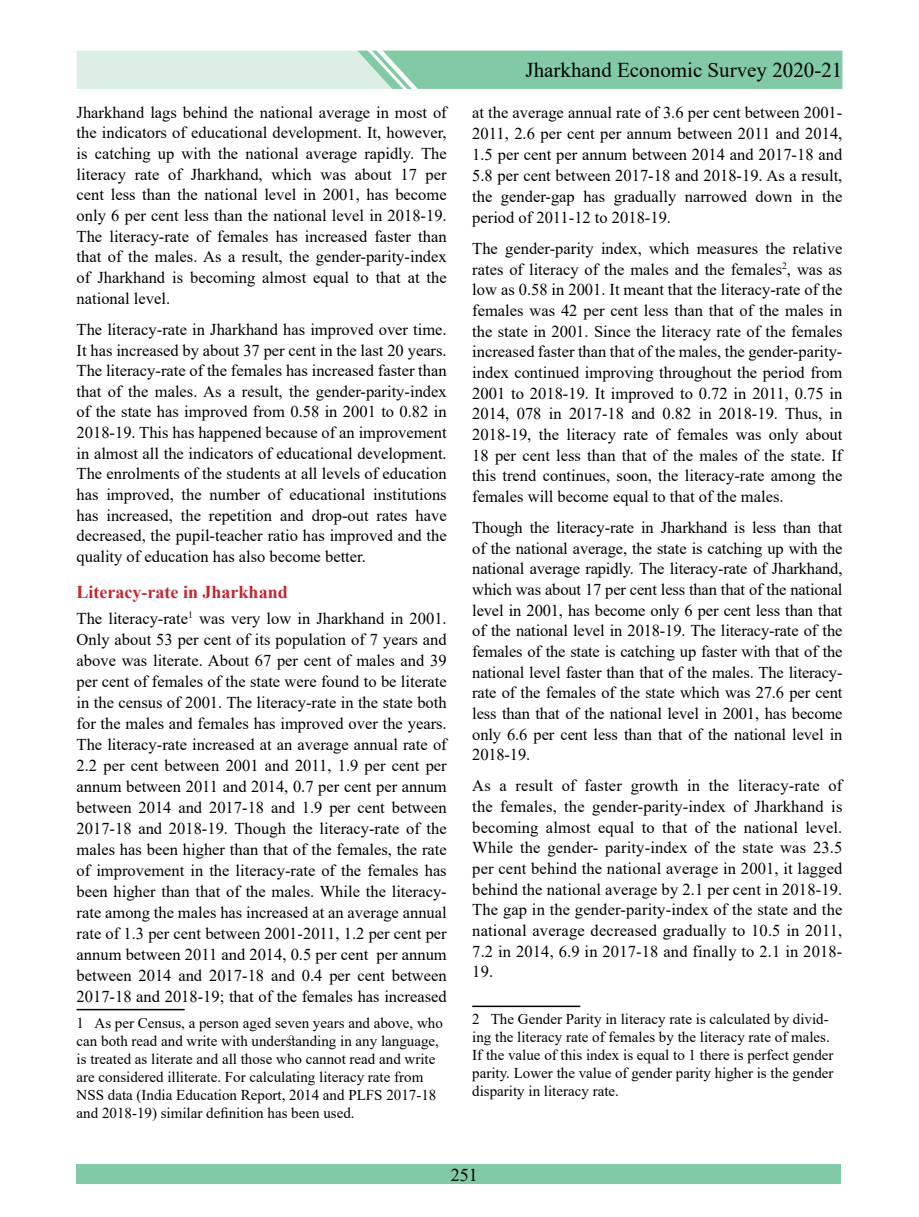
<style>
.page{position:relative;width:919px;height:1217px;background:#fff}
.page>*{position:absolute;margin:0;border:0;box-sizing:border-box;transform-origin:0 0}
.t1{font:21px "Times New Roman";color:#000}
.t2{font:700 18px "Times New Roman";color:#c1272d}
.t3{font:18px "Times New Roman";color:#000}
.t4{font:16.5px/20.7px "Times New Roman";color:#000;text-align:justify}
.t5{font:15px/18px "Times New Roman";color:#000}
</style>
<div class="page">
<div style="left:77px;top:1163px;width:764px;height:20px;background:#81caa5"></div>
<svg style="left:77px;top:50px;width:765px;height:39px;background:#a7d9bf"></svg>
<hr style="left:77px;top:1008px;width:108px;height:2px;background:#000">
<hr style="left:472px;top:1005px;width:108px;height:1px;background:#000">
<p class="t4" style="left:77px;top:101px;width:371px">Jharkhand lags behind the national average in most of the indicators of educational development. It, however, is catching up with the national average rapidly. The literacy rate of Jharkhand, which was about 17 per cent less than the national level in 2001, has become only 6 per cent less than the national level in 2018-19.<br>The literacy-rate of females has increased faster than that of the males. As a result, the gender-parity-index of Jharkhand is becoming almost equal to that at the national level.</p>
<p class="t4" style="left:77px;top:318px;width:371px">The literacy-rate in Jharkhand has improved over time.<br>It has increased by about 37 per cent in the last 20 years.<br>The literacy-rate of the females has increased faster than that of the males. As a result, the gender-parity-index of the state has improved from 0.58 in 2001 to 0.82 in 2018-19. This has happened because of an improvement in almost all the indicators of educational development.<br>The enrolments of the students at all levels of education has improved, the number of educational institutions has increased, the repetition and drop-out rates have decreased, the pupil-teacher ratio has improved and the quality of education has also become better.</p>
<p class="t2" style="left:77px;top:579px;width:212px">Literacy-rate in Jharkhand</p>
<p class="t4" style="left:77px;top:607px;width:371px">The literacy-rate<sup>1</sup> was very low in Jharkhand in 2001.<br>Only about 53 per cent of its population of 7 years and above was literate. About 67 per cent of males and 39 per cent of females of the state were found to be literate in the census of 2001. The literacy-rate in the state both for the males and females has improved over the years.<br>The literacy-rate increased at an average annual rate of 2.2 per cent between 2001 and 2011, 1.9 per cent per annum between 2011 and 2014, 0.7 per cent per annum between 2014 and 2017-18 and 1.9 per cent between 2017-18 and 2018-19. Though the literacy-rate of the males has been higher than that of the females, the rate of improvement in the literacy-rate of the females has been higher than that of the males. While the literacy&shy;rate among the males has increased at an average annual rate of 1.3 per cent between 2001-2011, 1.2 per cent per annum between 2011 and 2014, 0.5 per cent per annum between 2014 and 2017-18 and 0.4 per cent between 2017-18 and 2018-19; that of the females has increased</p>
<p class="t5" style="left:77px;top:1012px;width:368px">1 As per Census, a person aged seven years and above, who can both read and write with understanding in any language, is treated as literate and all those who cannot read and write are considered illiterate. For calculating literacy rate from NSS data (India Education Report, 2014 and PLFS 2017-18 and 2018-19) similar definition has been used.</p>
<p class="t1" style="left:525px;top:55px;width:318px">Jharkhand Economic Survey 2020-21</p>
<p class="t4" style="left:472px;top:101px;width:371px">at the average annual rate of 3.6 per cent between 2001- 2011, 2.6 per cent per annum between 2011 and 2014, 1.5 per cent per annum between 2014 and 2017-18 and 5.8 per cent between 2017-18 and 2018-19. As a result, the gender-gap has gradually narrowed down in the period of 2011-12 to 2018-19.</p>
<p class="t4" style="left:472px;top:238px;width:371px">The gender-parity index, which measures the relative rates of literacy of the males and the females<sup>2</sup>, was as low as 0.58 in 2001. It meant that the literacy-rate of the females was 42 per cent less than that of the males in the state in 2001. Since the literacy rate of the females increased faster than that of the males, the gender-parity&shy;index continued improving throughout the period from 2001 to 2018-19. It improved to 0.72 in 2011, 0.75 in 2014, 078 in 2017-18 and 0.82 in 2018-19. Thus, in 2018-19, the literacy rate of females was only about 18 per cent less than that of the males of the state. If this trend continues, soon, the literacy-rate among the females will become equal to that of the males.</p>
<p class="t4" style="left:472px;top:516px;width:372px">Though the literacy-rate in Jharkhand is less than that of the national average, the state is catching up with the national average rapidly. The literacy-rate of Jharkhand, which was about 17 per cent less than that of the national level in 2001, has become only 6 per cent less than that of the national level in 2018-19. The literacy-rate of the females of the state is catching up faster with that of the national level faster than that of the males. The literacy&shy;rate of the females of the state which was 27.6 per cent less than that of the national level in 2001, has become only 6.6 per cent less than that of the national level in 2018-19.</p>
<p class="t4" style="left:472px;top:774px;width:371px">As a result of faster growth in the literacy-rate of the females, the gender-parity-index of Jharkhand is becoming almost equal to that of the national level.<br>While the gender- parity-index of the state was 23.5 per cent behind the national average in 2001, it lagged behind the national average by 2.1 per cent in 2018-19.<br>The gap in the gender-parity-index of the state and the national average decreased gradually to 10.5 in 2011, 7.2 in 2014, 6.9 in 2017-18 and finally to 2.1 in 2018- 19.</p>
<p class="t5" style="left:472px;top:1009px;width:363px">2 The Gender Parity in literacy rate is calculated by divid&shy;ing the literacy rate of females by the literacy rate of males.<br>If the value of this index is equal to 1 there is perfect gender parity. Lower the value of gender parity higher is the gender disparity in literacy rate.</p>
<p class="t3" style="left:450px;top:1161px;width:28px">251</p>
</div>
